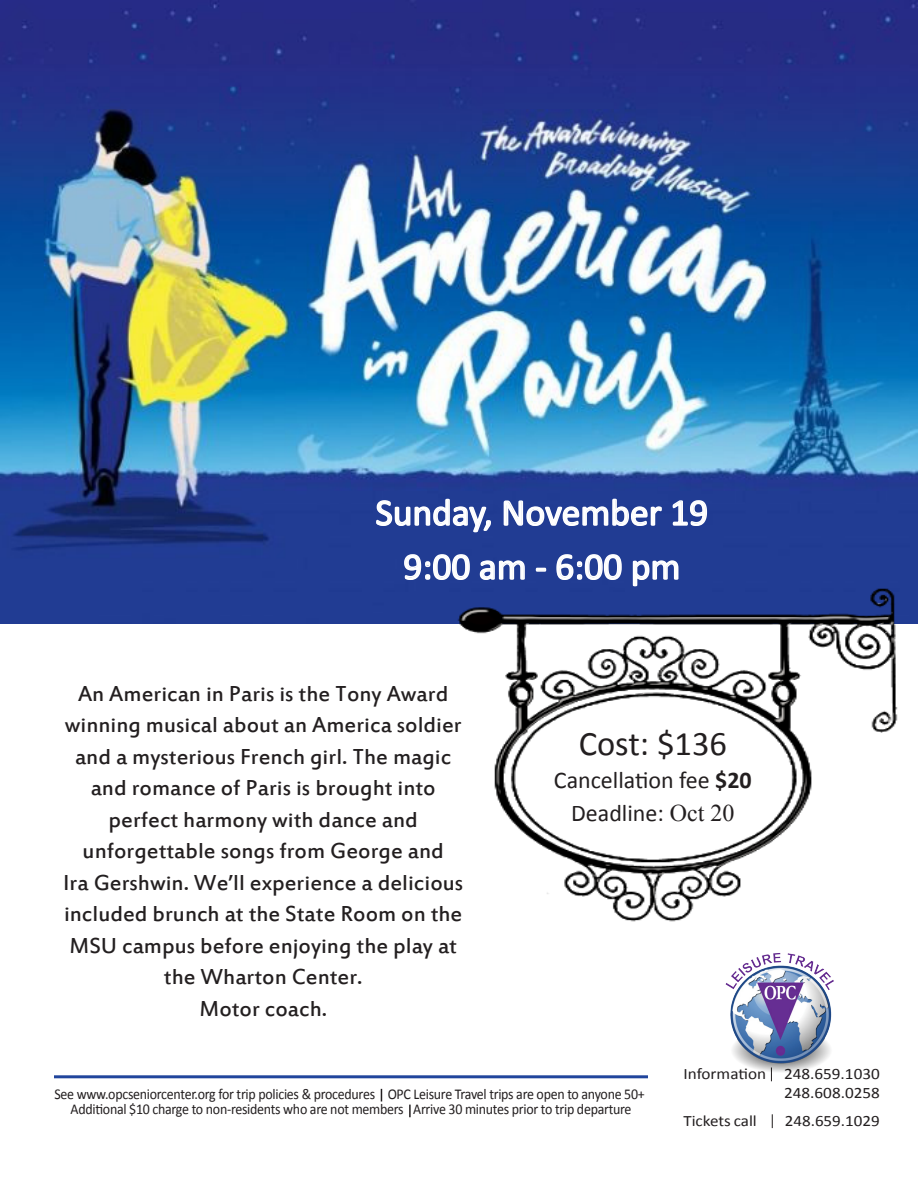
<style>
.page{position:relative;width:918px;height:1188px;background:#fff}
.page>*{position:absolute;margin:0;border:0;box-sizing:border-box;transform-origin:0 0}
.t1{font:37.5px "Calibri";color:#fff}
.t2{font:34.5px "Calibri";color:#231f20}
.t3{font:24px/31.5px "Estrangelo Edessa";color:#231f20;text-align:center}
.t4{font:24px "Calibri";color:#231f20}
.t5{font:15.9px "Calibri";color:#231f20;scale:1.08 1}
.t6{font:15.75px "Calibri";color:#231f20;scale:1.08 1}
.t7{font:15px "Calibri";letter-spacing:-.02em;color:#231f20;scale:.93 1}
.s1{font-weight:700}
.s2{font-family:"Times New Roman"}
</style>
<div class="page">
<img style="left:0;top:0;width:918px;height:624px">
<svg style="left:375px;top:498px;width:117px;height:42px;background:#4a60a6"></svg>
<svg style="left:502px;top:498px;width:161px;height:35px;background:#5166aa"></svg>
<svg style="left:672px;top:499px;width:36px;height:28px"></svg>
<svg style="left:403px;top:553px;width:68px;height:28px;background:#6275b2"></svg>
<svg style="left:479px;top:559px;width:47px;height:18px"></svg>
<svg style="left:535px;top:566px;width:12px;height:7px"></svg>
<svg style="left:556px;top:553px;width:67px;height:24px;background:#6577b4"></svg>
<svg style="left:632px;top:559px;width:47px;height:18px"></svg>
<img style="left:455px;top:577px;width:444px;height:345px">
<svg style="left:772px;top:1114px;width:1px;height:14px"></svg>
<img style="left:725px;top:953px;width:109px;height:121px">
<hr style="left:54px;top:1075px;width:594px;height:3px;background:#20459c">
<p class="t1" style="left:376px;top:489px;width:334px">Sunday, November 19</p>
<p class="t1" style="left:403px;top:543px;width:279px">9:00 am - 6:00 pm</p>
<p class="t3" style="left:78px;top:679px;width:372px">An American in Paris is the Tony Award</p>
<p class="t3" style="left:65px;top:711px;width:399px">winning musical about an America soldier and a mysterious French girl. The magic</p>
<p class="t3" style="left:91px;top:774px;width:346px">and romance of Paris is brought into</p>
<p class="t3" style="left:109px;top:805px;width:311px">perfect harmony with dance and</p>
<p class="t3" style="left:83px;top:837px;width:363px">unforgettable songs from George and</p>
<p class="t3" style="left:63px;top:868px;width:402px">Ira Gershwin. We’ll experience a delicious included brunch at the State Room on the MSU campus before enjoying the play at the Wharton Center.</p>
<p class="t3" style="left:199px;top:994px;width:129px">Motor coach.</p>
<p class="t2" style="left:579px;top:722px;width:150px">Cost: $136</p>
<p class="t4" style="left:554px;top:765px;width:199px">Cancellation fee <span class="s1">$20</span></p>
<p class="t4" style="left:571px;top:798px;width:165px">Deadline: <span class="s2">Oct 20</span></p>
<p class="t7" style="left:54px;top:1084px;width:636px">See www.opcseniorcenter.org for trip policies &amp; procedures OPC Leisure Travel trips are open to anyone 50+</p>
<p class="t7" style="left:71px;top:1100px;width:605px">Additional $10 charge to non-residents who are not members Arrive 30 minutes prior to trip departure</p>
<p class="t5" style="left:683px;top:1064px;width:183px">Information 248.659.1030</p>
<p class="t5" style="left:784px;top:1083px;width:90px">248.608.0258</p>
<p class="t6" style="left:683px;top:1111px;width:70px">Tickets call</p>
<p class="t6" style="left:785px;top:1111px;width:90px">248.659.1029</p>
</div>
